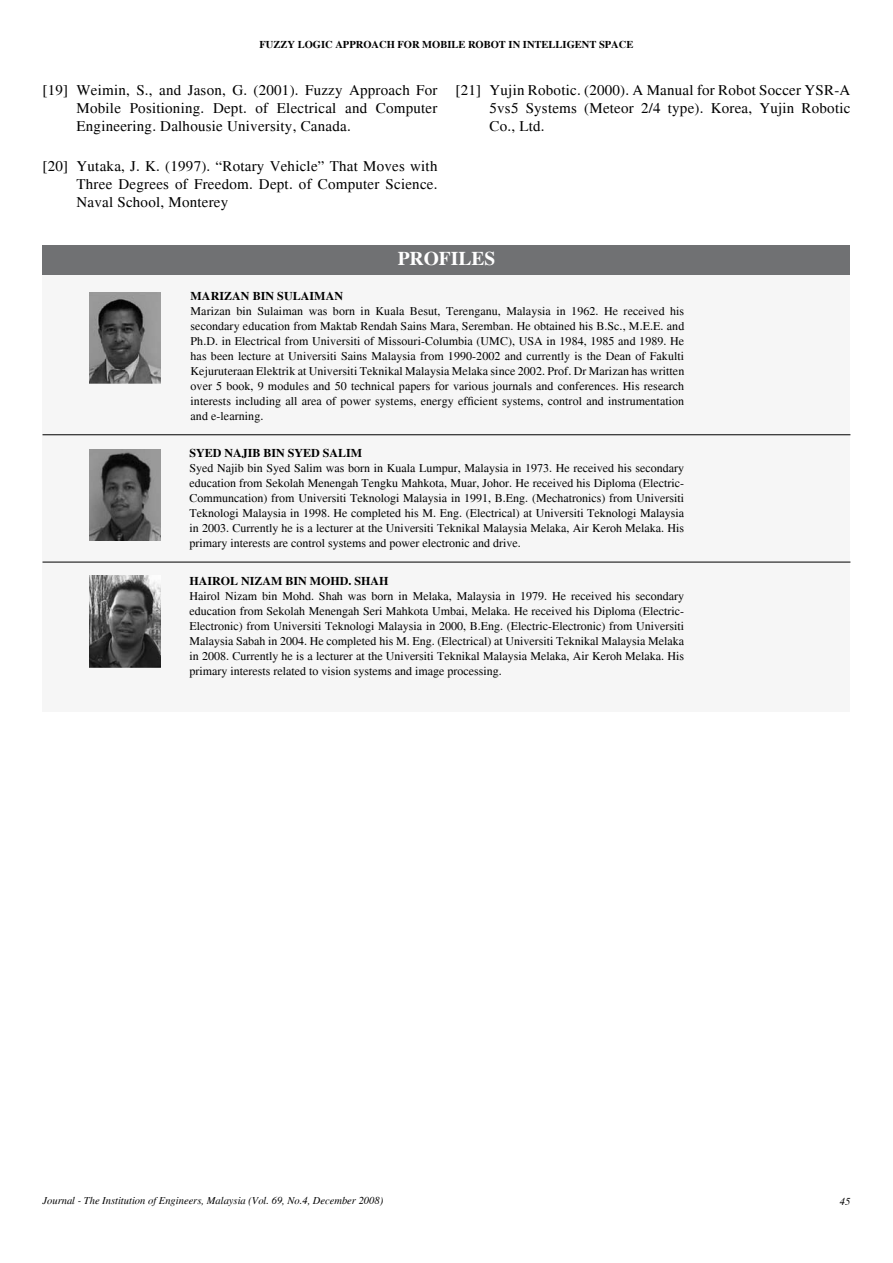
<style>
.page{position:relative;width:893px;height:1263px;background:#fff}
.page>*{position:absolute;margin:0;border:0;box-sizing:border-box;transform-origin:0 0}
.t1{font:700 19.5px "Times";color:#fff}
.t2{font:15px/18px "Times";letter-spacing:.015em;color:#000;text-align:justify}
.t3{font:12px/15px "Times";color:#000;text-align:justify}
.t4{font:700 12px "Times";color:#000}
.t5{font:italic 10.5px "Times";color:#000}
.t6{font:700 10.5px "Times";color:#000}
</style>
<div class="page">
<div style="left:43px;top:265px;width:807px;height:446px;background:#f6f6f6"></div>
<div style="left:43px;top:245px;width:807px;height:30px;background:#707173"></div>
<img style="left:89px;top:292px;width:72px;height:92px">
<img style="left:89px;top:449px;width:72px;height:92px">
<img style="left:89px;top:576px;width:72px;height:91px">
<hr style="left:43px;top:434px;width:807px;height:1px;background:#000">
<hr style="left:43px;top:562px;width:807px;height:1px;background:#000">
<p class="t6" style="left:259px;top:38px;width:375px">FUZZY LOGIC APPROA CH FOR MOBILE ROBOT IN INTELLIGENT SPA CE</p>
<p class="t2" style="left:77px;top:82px;width:362px;text-indent:-34px">[19] Weimin, S., and Jason, G. (2001). Fuzzy Approach For Mobile Positioning. Dept. of Electrical and Computer Engineering. Dalhousie University, Canada.</p>
<p class="t2" style="left:77px;top:157px;width:362px;text-indent:-34px">[20] Yutaka, J. K. (1997). “Rotary Vehicle” That Moves with Three Degrees of Freedom. Dept. of Computer Science.<br>Naval School, Monterey</p>
<p class="t2" style="left:489px;top:82px;width:362px;text-indent:-34px">[21] Yujin Robotic. (2000). A Manual for Robot Soccer YSR-A 5vs5 Systems (Meteor 2/4 type). Korea, Yujin Robotic Co., Ltd.</p>
<h1 class="t1" style="left:398px;top:247px;width:15px">PRO</h1>
<h1 class="t1" style="left:439px;top:247px;width:58px">FILES</h1>
<p class="t4" style="left:191px;top:289px;width:154px">MARIZAN BIN SULAIMAN</p>
<p class="t3" style="left:191px;top:303px;width:495px">Marizan bin Sulaiman was born in Kuala Besut, Terenganu, Malaysia in 1962. He received his secondary education from Maktab Rendah Sains Mara, Seremban. He obtained his B.Sc., M.E.E. and Ph.D. in Electrical from Universiti of Missouri-Columbia (UMC), USA in 1984, 1985 and 1989. He has been lecture at Universiti Sains Malaysia from 1990-2002 and currently is the Dean of Fakulti Kejuruteraan Elektrik at Universiti Teknikal Malaysia Melaka since 2002. Prof. Dr Marizan has written over 5 book, 9 modules and 50 technical papers for various journals and conferences. His research interests including all area of power systems, energy efficient systems, control and instrumentation and e-learning.</p>
<p class="t4" style="left:189px;top:446px;width:173px">SYED NAJIB BIN SYED SALIM</p>
<p class="t3" style="left:189px;top:461px;width:496px">Syed Najib bin Syed Salim was born in Kuala Lumpur, Malaysia in 1973. He received his secondary education from Sekolah Menengah Tengku Mahkota, Muar, Johor. He received his Diploma (Electric-Communcation) from Universiti Teknologi Malaysia in 1991, B.Eng. (Mechatronics) from Universiti Teknologi Malaysia in 1998. He completed his M. Eng. (Electrical) at Universiti Teknologi Malaysia in 2003. Currently he is a lecturer at the Universiti Teknikal Malaysia Melaka, Air Keroh Melaka. His primary interests are control systems and power electronic and drive.</p>
<p class="t4" style="left:189px;top:574px;width:201px">HAIROL NIZAM BIN MOHD. SHAH</p>
<p class="t3" style="left:189px;top:589px;width:496px">Hairol Nizam bin Mohd. Shah was born in Melaka, Malaysia in 1979. He received his secondary education from Sekolah Menengah Seri Mahkota Umbai, Melaka. He received his Diploma (Electric-Electronic) from Universiti Teknologi Malaysia in 2000, B.Eng. (Electric-Electronic) from Universiti Malaysia Sabah in 2004. He completed his M. Eng. (Electrical) at Universiti Teknikal Malaysia Melaka in 2008. Currently he is a lecturer at the Universiti Teknikal Malaysia Melaka, Air Keroh Melaka. His primary interests related to vision systems and image processing.</p>
<p class="t5" style="left:43px;top:1195px;width:342px">Journal - The Institution of Engineers, Malaysia (Vol. 69, No.4, December 2008)</p>
<p class="t5" style="left:840px;top:1196px;width:12px">45</p>
</div>
